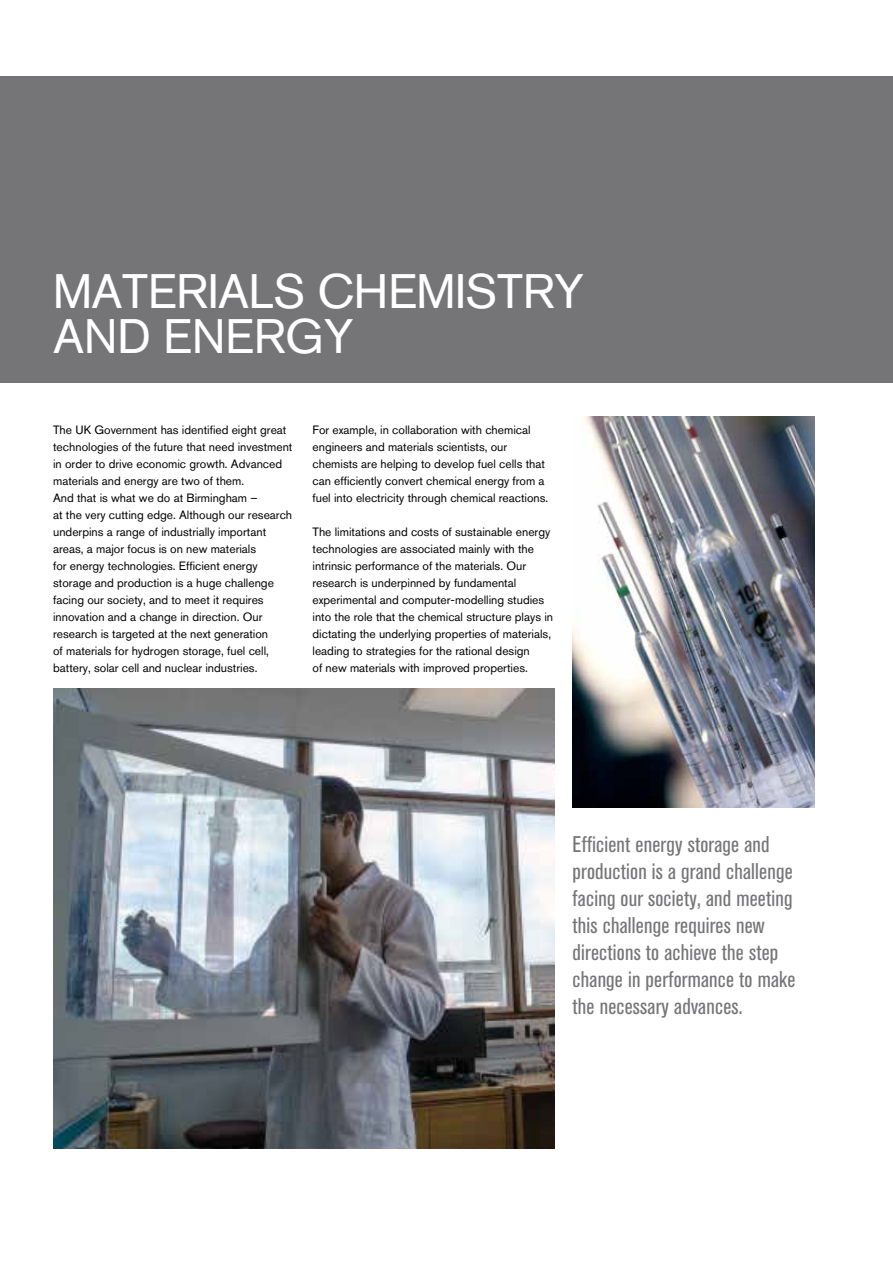
<style>
.page{position:relative;width:893px;height:1263px;background:#fff}
.page>*{position:absolute;margin:0;border:0;box-sizing:border-box;transform-origin:0 0}
.t1{font:48px/45px "Akzidenz Grotesk BQ";letter-spacing:-.01em;color:#fff}
.t2{font:condensed 22.5px/27px "Akzidenz Grotesk BQ";letter-spacing:.01em;color:#757477}
.t3{font:12px/17px "Akzidenz Grotesk BQ";color:#000}
</style>
<div class="page">
<div style="left:0;top:77px;width:893px;height:306px;background:#757477"></div>
<img style="left:53px;top:689px;width:502px;height:459px">
<img style="left:573px;top:417px;width:241px;height:391px">
<h1 class="t1" style="left:53px;top:269px;width:533px">MATERIALS CHEMISTRY<br>AND ENERGY</h1>
<p class="t3" style="left:53px;top:421px;width:241px">The UK Government has identified eight great technologies of the future that need investment in order to drive economic growth. Advanced materials and energy are two of them.<br>And that is what we do at Birmingham –<br>at the very cutting edge. Although our research underpins a range of industrially important areas, a major focus is on new materials<br>for energy technologies. Efficient energy storage and production is a huge challenge facing our society, and to meet it requires innovation and a change in direction. Our research is targeted at the next generation<br>of materials for hydrogen storage, fuel cell, battery, solar cell and nuclear industries.</p>
<p class="t3" style="left:313px;top:421px;width:237px">For example, in collaboration with chemical engineers and materials scientists, our chemists are helping to develop fuel cells that can efficiently convert chemical energy from a fuel into electricity through chemical reactions.</p>
<p class="t3" style="left:313px;top:523px;width:242px">The limitations and costs of sustainable energy technologies are associated mainly with the intrinsic performance of the materials. Our research is underpinned by fundamental experimental and computer-modelling studies into the role that the chemical structure plays in dictating the underlying properties of materials, leading to strategies for the rational design<br>of new materials with improved properties.</p>
<h2 class="t2" style="left:573px;top:831px;width:224px">Efficient energy storage and production is a grand challenge facing our society, and meeting this challenge requires new directions to achieve the step change in performance to make the necessary advances.</h2>
</div>
